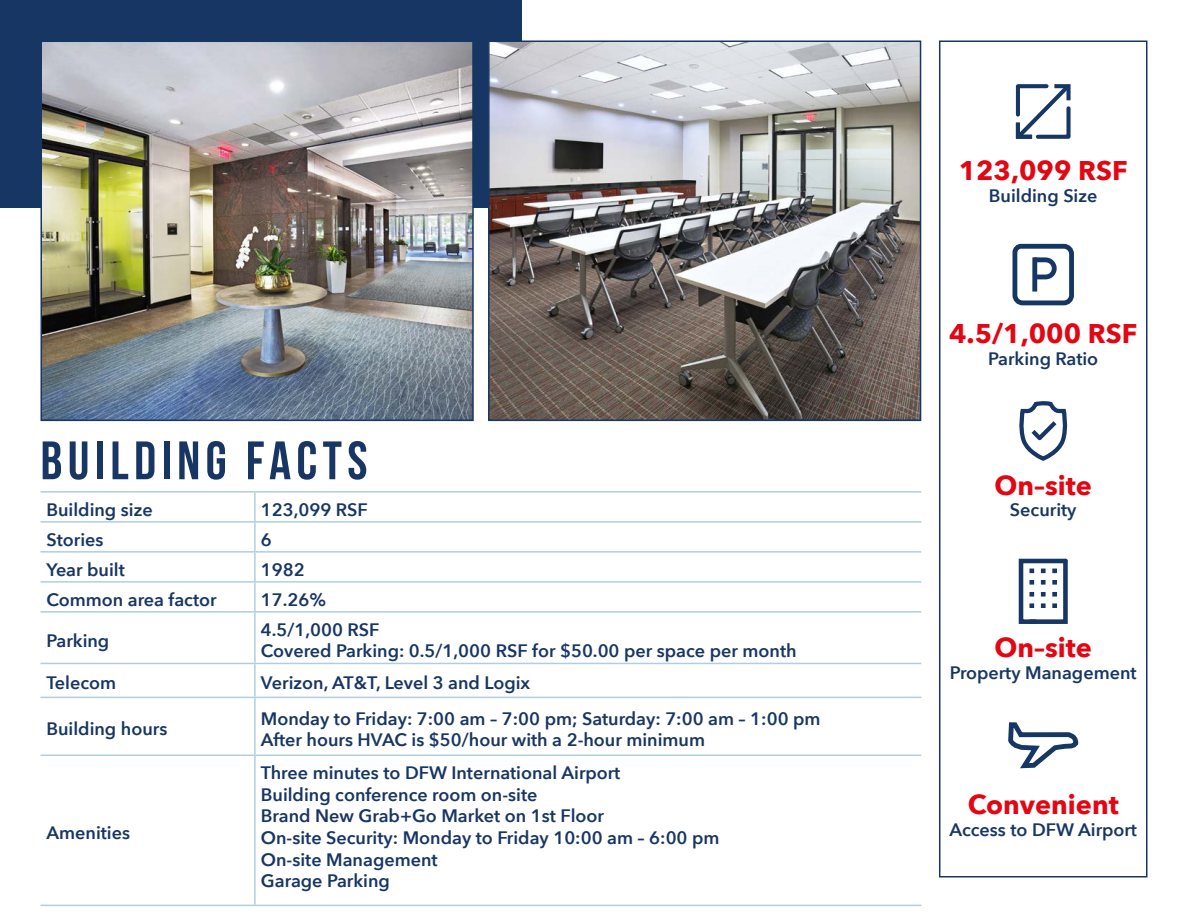
<style>
.page{position:relative;width:1188px;height:918px;background:#fff}
.page>*{position:absolute;margin:0;border:0;box-sizing:border-box;transform-origin:0 0}
.t1{font:700 54px "Bebas Neue";letter-spacing:.1em;color:#183663}
.t2{font:700 27px "Avenir Next";color:#e30613}
.t3{font:600 18px "Avenir Next";color:#183663}
</style>
<div class="page">
<div style="left:0;top:0;width:522px;height:207px;background:#183663"></div>
<img style="left:43px;top:43px;width:428px;height:375px">
<div style="left:40px;top:40px;width:434px;height:381px;border:2px solid #183663"></div>
<img style="left:491px;top:43px;width:427px;height:375px">
<div style="left:488px;top:40px;width:433px;height:381px;border:2px solid #183663"></div>
<hr style="left:40px;top:491px;width:215px;height:2px;background:#b0cedf">
<hr style="left:255px;top:491px;width:666px;height:2px;background:#b0cedf">
<hr style="left:40px;top:521px;width:215px;height:2px;background:#b0cedf">
<hr style="left:255px;top:521px;width:666px;height:2px;background:#b0cedf">
<hr style="left:40px;top:551px;width:215px;height:2px;background:#b0cedf">
<hr style="left:255px;top:551px;width:666px;height:2px;background:#b0cedf">
<hr style="left:40px;top:581px;width:215px;height:2px;background:#b0cedf">
<hr style="left:255px;top:581px;width:666px;height:2px;background:#b0cedf">
<hr style="left:40px;top:611px;width:215px;height:2px;background:#b0cedf">
<hr style="left:255px;top:611px;width:666px;height:2px;background:#b0cedf">
<hr style="left:40px;top:663px;width:215px;height:1px;background:#b0cedf">
<hr style="left:255px;top:663px;width:666px;height:1px;background:#b0cedf">
<hr style="left:40px;top:697px;width:215px;height:1px;background:#b0cedf">
<hr style="left:255px;top:697px;width:666px;height:1px;background:#b0cedf">
<hr style="left:40px;top:755px;width:215px;height:1px;background:#b0cedf">
<hr style="left:255px;top:755px;width:666px;height:1px;background:#b0cedf">
<hr style="left:40px;top:905px;width:215px;height:1px;background:#b0cedf">
<hr style="left:255px;top:905px;width:666px;height:1px;background:#b0cedf">
<hr style="left:254px;top:493px;width:2px;height:28px;background:#b0cedf">
<hr style="left:254px;top:523px;width:2px;height:28px;background:#b0cedf">
<hr style="left:254px;top:553px;width:2px;height:28px;background:#b0cedf">
<hr style="left:254px;top:583px;width:2px;height:28px;background:#b0cedf">
<hr style="left:254px;top:613px;width:2px;height:50px;background:#b0cedf">
<hr style="left:254px;top:664px;width:2px;height:33px;background:#b0cedf">
<hr style="left:254px;top:698px;width:2px;height:57px;background:#b0cedf">
<hr style="left:254px;top:756px;width:2px;height:149px;background:#b0cedf">
<div style="left:939px;top:40px;width:209px;height:838px;border:2px solid #183663"></div>
<svg style="left:1015px;top:84px;width:56px;height:55px"></svg>
<svg style="left:1012px;top:243px;width:62px;height:63px"></svg>
<svg style="left:1019px;top:402px;width:49px;height:59px"></svg>
<svg style="left:1018px;top:558px;width:50px;height:66px"></svg>
<svg style="left:1008px;top:722px;width:71px;height:47px"></svg>
<p class="t1" style="left:40px;top:431px;width:329px">BUILDING FACTS</p>
<p class="t3" style="left:46px;top:494px;width:108px">Building size</p>
<p class="t3" style="left:261px;top:494px;width:109px">123,099 RSF</p>
<p class="t3" style="left:46px;top:524px;width:59px">Stories</p>
<p class="t3" style="left:261px;top:524px;width:12px">6</p>
<p class="t3" style="left:46px;top:554px;width:80px">Year built</p>
<p class="t3" style="left:261px;top:554px;width:45px">1982</p>
<p class="t3" style="left:46px;top:584px;width:172px">Common area factor</p>
<p class="t3" style="left:261px;top:584px;width:67px">17.26%</p>
<p class="t3" style="left:46px;top:625px;width:64px">Parking</p>
<p class="t3" style="left:261px;top:614px;width:120px">4.5/1,000 RSF</p>
<p class="t3" style="left:261px;top:636px;width:537px">Covered Parking: 0.5/1,000 RSF for $50.00 per space per month</p>
<p class="t3" style="left:46px;top:668px;width:71px">Telecom</p>
<p class="t3" style="left:261px;top:668px;width:271px">Verizon, AT&amp;T, Level 3 and Logix</p>
<p class="t3" style="left:46px;top:714px;width:122px">Building hours</p>
<p class="t3" style="left:261px;top:703px;width:561px">Monday to Friday: 7:00 am – 7:00 pm; Saturday: 7:00 am – 1:00 pm</p>
<p class="t3" style="left:261px;top:724px;width:446px">After hours HVAC is $50/hour with a 2-hour minimum</p>
<p class="t3" style="left:46px;top:818px;width:85px">Amenities</p>
<p class="t3" style="left:261px;top:758px;width:361px">Three minutes to DFW International Airport</p>
<p class="t3" style="left:261px;top:779px;width:278px">Building conference room on-site</p>
<p class="t3" style="left:261px;top:801px;width:345px">Brand New Grab+Go Market on 1st Floor</p>
<p class="t3" style="left:261px;top:822px;width:460px">On-site Security: Monday to Friday 10:00 am – 6:00 pm</p>
<p class="t3" style="left:261px;top:844px;width:178px">On-site Management</p>
<p class="t3" style="left:261px;top:866px;width:131px">Garage Parking</p>
<p class="t2" style="left:959px;top:147px;width:170px">123,099 RSF</p>
<p class="t3" style="left:989px;top:180px;width:110px">Building Size</p>
<p class="t2" style="left:949px;top:311px;width:190px">4.5/1,000 RSF</p>
<p class="t3" style="left:988px;top:343px;width:112px">Parking Ratio</p>
<p class="t2" style="left:995px;top:462px;width:99px">On–site</p>
<p class="t3" style="left:1010px;top:495px;width:68px">Security</p>
<p class="t2" style="left:995px;top:624px;width:99px">On–site</p>
<p class="t3" style="left:950px;top:657px;width:188px">Property Management</p>
<p class="t2" style="left:968px;top:781px;width:152px">Convenient</p>
<p class="t3" style="left:949px;top:814px;width:189px">Access to DFW Airport</p>
</div>
